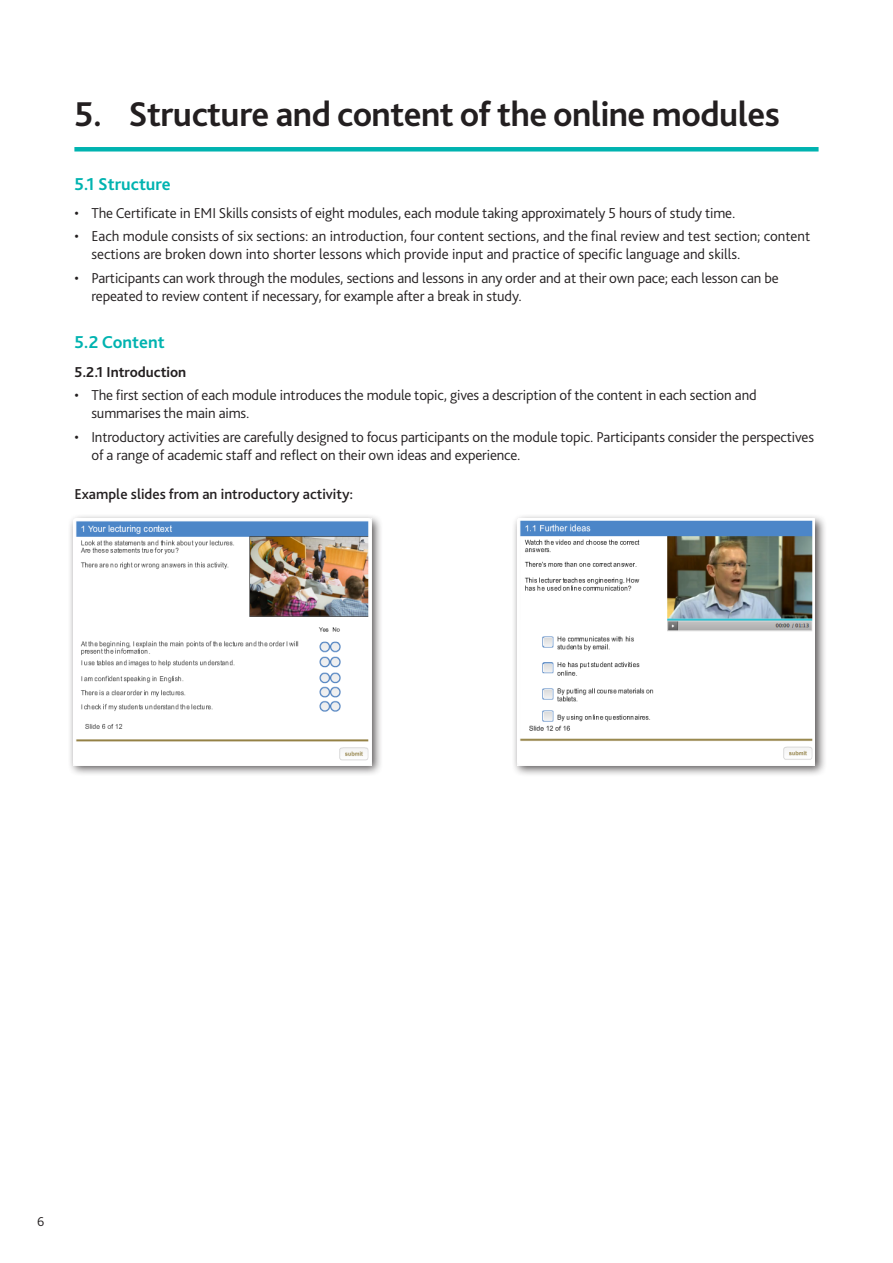
<style>
.page{position:relative;width:893px;height:1263px;background:#fff}
.page>*{position:absolute;margin:0;border:0;box-sizing:border-box;transform-origin:0 0}
.t1{font:700 36px "Bliss Pro";letter-spacing:-.015em;color:#231f20}
._02_HEAD_1{font:700 18px "Bliss Pro";color:#00b3b0}
.t2{font:300 15px/18px "Bliss Pro";letter-spacing:-.01em;color:#231f20}
._02_HEAD_2{font:500 15px "Bliss Pro";color:#231f20}
._02_HEAD_2-2{font:700 15px "Bliss Pro";color:#231f20}
.t3{font:300 13.5px "Bliss Pro";color:#231f20}
</style>
<div class="page">
<div style="left:74px;top:147px;width:745px;height:5px;background:#00b3b0"></div>
<div style="left:68px;top:513px;width:315px;height:264px;background:#231f20;opacity:.75"></div>
<img style="left:73px;top:519px;width:298px;height:246px">
<div style="left:512px;top:513px;width:315px;height:264px;background:#231f20;opacity:.75"></div>
<img style="left:517px;top:519px;width:298px;height:246px">
<p class="t1" style="left:74px;top:92px;width:707px">5. Structure and content of the online modules</p>
<p class="_02_HEAD_1" style="left:74px;top:172px;width:98px">5.1 Structure</p>
<p class="t2" style="left:74px;top:204px;width:662px">• The Certificate in EMI Skills consists of eight modules, each module taking approximately 5 hours of study time.</p>
<p class="t2" style="left:91px;top:227px;width:720px;text-indent:-17px">• Each module consists of six sections: an introduction, four content sections, and the final review and test section; content sections are broken down into shorter lessons which provide input and practice of specific language and skills.</p>
<p class="t2" style="left:91px;top:268px;width:689px;text-indent:-17px">• Participants can work through the modules, sections and lessons in any order and at their own pace; each lesson can be repeated to review content if necessary, for example after a break in study.</p>
<p class="_02_HEAD_1" style="left:74px;top:331px;width:92px">5.2 Content</p>
<p class="_02_HEAD_2-2" style="left:74px;top:363px;width:113px">5.2.1 Introduction</p>
<p class="t2" style="left:91px;top:386px;width:667px;text-indent:-17px">• The first section of each module introduces the module topic, gives a description of the content in each section and summarises the main aims.</p>
<p class="t2" style="left:91px;top:427px;width:724px;text-indent:-17px">• Introductory activities are carefully designed to focus participants on the module topic. Participants consider the perspectives of a range of academic staff and reflect on their own ideas and experience.</p>
<p class="_02_HEAD_2" style="left:74px;top:484px;width:280px">Example slides from an introductory activity:</p>
<p class="t3" style="left:37px;top:1213px;width:9px">6</p>
</div>
